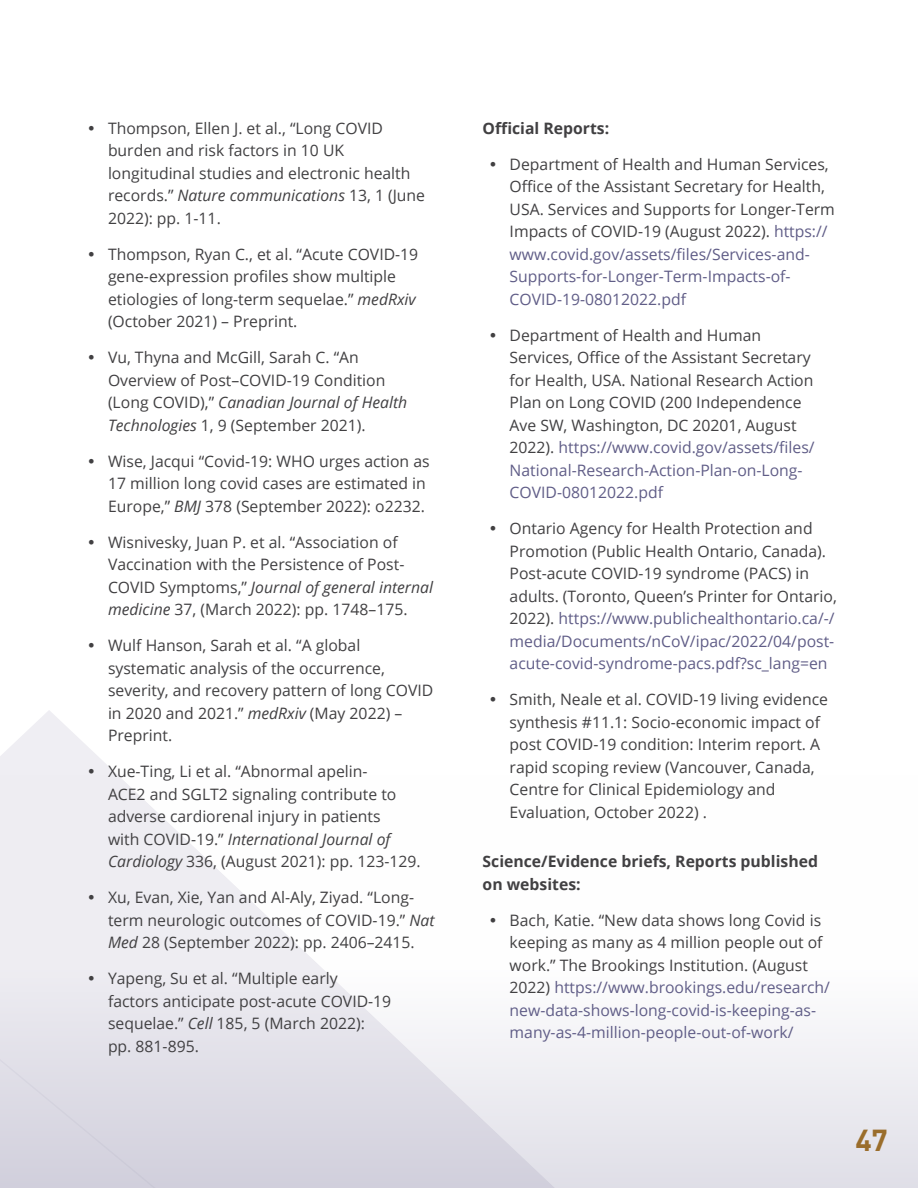
<style>
.page{position:relative;width:918px;height:1188px;background:#fff}
.page>*{position:absolute;margin:0;border:0;box-sizing:border-box;transform-origin:0 0}
.t1{font:700 30px "DIN";color:#9a6d2b}
.t2{font:15.75px/22.5px "Open Sans";color:#414042}
.t3{font:15.75px/22.5px "Open Sans";color:#605d87}
.TEXT{font:700 15.75px/22.5px "Open Sans";color:#414042}
.s1{font-style:italic}
.s2{color:#605d87}
.s3{color:#414042}
</style>
<div class="page">
<div style="left:0;top:775px;width:918px;height:413px;background:linear-gradient(to bottom,#fff,#e6e5ec)"></div>
<svg style="left:0;top:710px;width:569px;height:478px"></svg>
<svg style="left:89px;top:769px;width:5px;height:5px"></svg>
<svg style="left:89px;top:895px;width:5px;height:5px"></svg>
<svg style="left:89px;top:976px;width:5px;height:5px"></svg>
<svg style="left:491px;top:917px;width:4px;height:5px"></svg>
<p class="t2" style="left:108px;top:116px;width:319px">Thompson, Ellen J. et al., “Long COVID burden and risk factors in 10 UK longitudinal studies and electronic health records.” <span class="s1">Nature communications</span> 13, 1 (June 2022): pp. 1-11.</p>
<p class="t2" style="left:108px;top:242px;width:312px">Thompson, Ryan C., et al. “Acute COVID-19 gene-expression profiles show multiple etiologies of long-term sequelae.” <span class="s1">medRxiv </span>(October 2021) – Preprint.</p>
<p class="t2" style="left:108px;top:346px;width:301px">Vu, Thyna and McGill, Sarah C. “An Overview of Post–COVID-19 Condition (Long COVID),” <span class="s1">Canadian Journal of Health Technologies</span> 1, 9 (September 2021).</p>
<p class="t2" style="left:108px;top:449px;width:323px">Wise, Jacqui “Covid-19: WHO urges action as<br>17 million long covid cases are estimated in<br>Europe,” <span class="s1">BMJ</span> 378 (September 2022): o2232.</p>
<p class="t2" style="left:108px;top:530px;width:327px">Wisnivesky, Juan P. et al. “Association of Vaccination with the Persistence of Post-COVID Symptoms,” <span class="s1">Journal of general internal medicine</span> 37, (March 2022): pp. 1748–175.</p>
<p class="t2" style="left:108px;top:634px;width:327px">Wulf Hanson, Sarah et al. “A global systematic analysis of the occurrence, severity, and recovery pattern of long COVID in 2020 and 2021.” <span class="s1">medRxiv</span> (May 2022) – Preprint.</p>
<p class="t2" style="left:108px;top:760px;width:314px">Xue-Ting, Li et al. “Abnormal apelin-<br>ACE2 and SGLT2 signaling contribute to adverse cardiorenal injury in patients<br>with COVID-19.” <span class="s1">International Journal of Cardiology</span> 336, (August 2021): pp. 123-129.</p>
<p class="t2" style="left:108px;top:886px;width:328px">Xu, Evan, Xie, Yan and Al-Aly, Ziyad. “Long&shy;term neurologic outcomes of COVID-19.” <span class="s1">Nat<br>Med</span> 28 (September 2022): pp. 2406–2415.</p>
<p class="t2" style="left:108px;top:967px;width:285px">Yapeng, Su et al. “Multiple early factors anticipate post-acute COVID-19 sequelae.” <span class="s1">Cell</span> 185, 5 (March 2022): pp. 881-895.</p>
<p class="TEXT" style="left:483px;top:116px;width:128px">Official Reports:</p>
<p class="t2" style="left:510px;top:152px;width:327px">Department of Health and Human Services, Office of the Assistant Secretary for Health, USA. Services and Supports for Longer-Term Impacts of COVID-19 (August 2022). <span class="s2">https:// www.covid.gov/assets/files/Services-and-Supports-for-Longer-Term-Impacts-of-COVID-19-08012022.pdf</span></p>
<p class="t2" style="left:510px;top:323px;width:307px">Department of Health and Human Services, Office of the Assistant Secretary for Health, USA. National Research Action Plan on Long COVID (200 Independence Ave SW, Washington, DC 20201, August 2022). <span class="s2">https://www.covid.gov/assets/files/ National-Research-Action-Plan-on-Long-COVID-08012022.pdf</span></p>
<p class="t2" style="left:510px;top:517px;width:329px">Ontario Agency for Health Protection and Promotion (Public Health Ontario, Canada).<br>Post-acute COVID-19 syndrome (PACS) in adults. (Toronto, Queen’s Printer for Ontario, 2022). <span class="s2">https://www.publichealthontario.ca/-/ media/Documents/nCoV/ipac/2022/04/post&shy;acute-covid-syndrome-pacs.pdf?sc_lang=en</span></p>
<p class="t2" style="left:510px;top:688px;width:320px">Smith, Neale et al. COVID-19 living evidence synthesis #11.1: Socio-economic impact of post COVID-19 condition: Interim report. A rapid scoping review (Vancouver, Canada, Centre for Clinical Epidemiology and Evaluation, October 2022) .</p>
<p class="TEXT" style="left:483px;top:850px;width:337px">Science/Evidence briefs, Reports published on websites:</p>
<p class="t3" style="left:510px;top:908px;width:322px"><span class="s3">Bach, Katie. “New data shows long Covid is keeping as many as 4 million people out of work.” The Brookings Institution. (August 2022)</span> https://www.brookings.edu/research/ new-data-shows-long-covid-is-keeping-as&shy;many-as-4-million-people-out-of-work/</p>
<h1 class="t1" style="left:855px;top:1121px;width:34px">47</h1>
</div>
